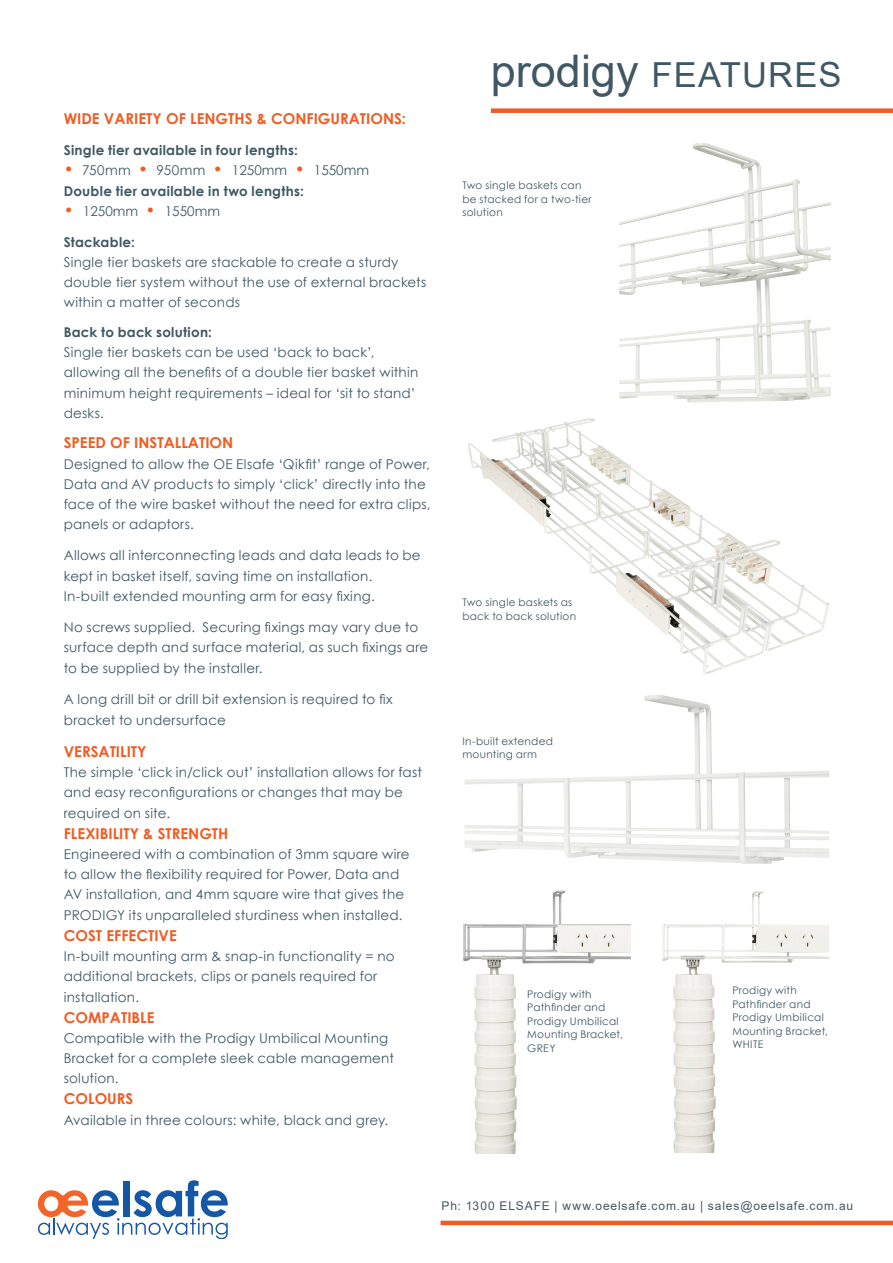
<style>
.page{position:relative;width:893px;height:1263px;background:#fff}
.page>*{position:absolute;margin:0;border:0;box-sizing:border-box;transform-origin:0 0}
.DATE_SHEET_PRODUCT_HEADER{font:34.5px "Arial";letter-spacing:.035em;color:#3f5864}
.DATASHEET_COPY_ORANGE_SUBHEADER{font:700 15px "Century Gothic";color:#f25b21}
.DATASHEET_COPY_ORANGE_SUBHEADER-2{font:13.5px/20.2px "Century Gothic";letter-spacing:.015em;color:#3f5864}
.DATA_SHEET_BODY{font:13.5px/20.2px "Century Gothic";letter-spacing:.015em;color:#3f5864}
.DATA_SHEET_BODY-2{font:700 13.5px "Century Gothic";letter-spacing:.02em;color:#3f5864}
.DATA_SHEET_BODY-3{font:13.5px "Century Gothic";color:#3d5965}
.DATA_SHEET_CTA{font:12px "Arial";letter-spacing:.075em;color:#3f5864}
.DATA_SHEET_BODY-4{font:10.5px/13.5px "Century Gothic";letter-spacing:.025em;color:#3f5864}
.s1{font-size:16.5px;color:#f25b21}
.s2{color:#3f5864}
.s3{font-size:45px}
</style>
<div class="page">
<div style="left:491px;top:108px;width:402px;height:5px;background:#f25b21"></div>
<img style="left:464px;top:695px;width:365px;height:169px">
<img style="left:662px;top:891px;width:94px;height:262px">
<img style="left:468px;top:419px;width:362px;height:256px">
<img style="left:619px;top:143px;width:212px;height:260px">
<svg style="left:38px;top:1180px;width:190px;height:59px"></svg>
<hr style="left:441px;top:1221px;width:452px;height:4px;background:#f25b21">
<img style="left:463px;top:890px;width:168px;height:263px">
<p class="DATASHEET_COPY_ORANGE_SUBHEADER" style="left:64px;top:107px;width:344px">WIDE VARIETY OF LENGTHS &amp; CONFIGURATIONS:</p>
<p class="DATA_SHEET_BODY-2" style="left:64px;top:140px;width:236px">Single tier available in four lengths:</p>
<p class="DATA_SHEET_BODY-3" style="left:64px;top:161px;width:307px"><span class="s1">•</span> <span class="s2">750mm</span> <span class="s1">•</span> <span class="s2">950mm</span> <span class="s1">•</span> 1250mm <span class="s1">•</span> 1550mm</p>
<p class="DATA_SHEET_BODY-2" style="left:64px;top:181px;width:242px">Double tier available in two lengths:</p>
<p class="DATA_SHEET_BODY-3" style="left:64px;top:201px;width:158px"><span class="s1">•</span> 1250mm <span class="s1">•</span> 1550mm</p>
<p class="DATA_SHEET_BODY-2" style="left:64px;top:231px;width:73px">Stackable:</p>
<p class="DATA_SHEET_BODY" style="left:64px;top:252px;width:364px">Single tier baskets are stackable to create a sturdy double tier system without the use of external brackets within a matter of seconds</p>
<p class="DATA_SHEET_BODY-2" style="left:64px;top:322px;width:150px">Back to back solution:</p>
<p class="DATA_SHEET_BODY" style="left:64px;top:342px;width:356px">Single tier baskets can be used ‘back to back’, allowing all the benefits of a double tier basket within minimum height requirements – ideal for ‘sit to stand’ desks.</p>
<p class="DATASHEET_COPY_ORANGE_SUBHEADER" style="left:64px;top:431px;width:171px">SPEED OF INSTALLATION</p>
<p class="DATASHEET_COPY_ORANGE_SUBHEADER-2" style="left:64px;top:453px;width:368px">Designed to allow the OE Elsafe ‘Qikfit’ range of Power, Data and AV products to simply ‘click’ directly into the face of the wire basket without the need for extra clips, panels or adaptors.</p>
<p class="DATASHEET_COPY_ORANGE_SUBHEADER-2" style="left:64px;top:545px;width:358px">Allows all interconnecting leads and data leads to be kept in basket itself, saving time on installation.</p>
<p class="DATASHEET_COPY_ORANGE_SUBHEADER-2" style="left:64px;top:586px;width:312px">In-built extended mounting arm for easy fixing.</p>
<p class="DATASHEET_COPY_ORANGE_SUBHEADER-2" style="left:64px;top:617px;width:366px">No screws supplied. Securing fixings may vary due to surface depth and surface material, as such fixings are to be supplied by the installer.</p>
<p class="DATASHEET_COPY_ORANGE_SUBHEADER-2" style="left:64px;top:688px;width:330px;line-height:21.6px">A long drill bit or drill bit extension is required to fix bracket to undersurface</p>
<p class="DATASHEET_COPY_ORANGE_SUBHEADER" style="left:64px;top:740px;width:84px">VERSATILITY</p>
<p class="DATASHEET_COPY_ORANGE_SUBHEADER-2" style="left:64px;top:762px;width:360px">The simple ‘click in/click out’ installation allows for fast and easy reconfigurations or changes that may be required on site.</p>
<p class="DATASHEET_COPY_ORANGE_SUBHEADER" style="left:64px;top:822px;width:166px">FLEXIBILITY &amp; STRENGTH</p>
<p class="DATASHEET_COPY_ORANGE_SUBHEADER-2" style="left:64px;top:844px;width:347px">Engineered with a combination of 3mm square wire to allow the flexibility required for Power, Data and AV installation, and 4mm square wire that gives the PRODIGY its unparalleled sturdiness when installed.</p>
<p class="DATASHEET_COPY_ORANGE_SUBHEADER" style="left:64px;top:924px;width:115px">COST EFFECTIVE</p>
<p class="DATASHEET_COPY_ORANGE_SUBHEADER-2" style="left:64px;top:946px;width:332px">In-built mounting arm &amp; snap-in functionality = no additional brackets, clips or panels required for installation.</p>
<p class="DATASHEET_COPY_ORANGE_SUBHEADER" style="left:64px;top:1006px;width:92px">COMPATIBLE</p>
<p class="DATASHEET_COPY_ORANGE_SUBHEADER-2" style="left:64px;top:1027px;width:332px">Compatible with the Prodigy Umbilical Mounting<br>Bracket for a complete sleek cable management solution.</p>
<p class="DATASHEET_COPY_ORANGE_SUBHEADER" style="left:64px;top:1087px;width:71px">COLOURS</p>
<p class="DATASHEET_COPY_ORANGE_SUBHEADER-2" style="left:64px;top:1109px;width:326px">Available in three colours: white, black and grey.</p>
<p class="DATE_SHEET_PRODUCT_HEADER" style="left:491px;top:51px;width:352px"><span class="s3">prodigy</span> FEATURES</p>
<p class="DATA_SHEET_BODY-4" style="left:462px;top:179px;width:131px">Two single baskets can be stacked for a two-tier solution</p>
<p class="DATA_SHEET_BODY-4" style="left:462px;top:595px;width:115px">Two single baskets as back to back solution</p>
<p class="DATA_SHEET_BODY-4" style="left:462px;top:734px;width:92px">In-built extended mounting arm</p>
<p class="DATA_SHEET_BODY-4" style="left:527px;top:987px;width:97px">Prodigy with<br>Pathfinder and<br>Prodigy Umbilical<br>Mounting Bracket,<br>GREY</p>
<p class="DATA_SHEET_BODY-4" style="left:732px;top:984px;width:97px">Prodigy with<br>Pathfinder and<br>Prodigy Umbilical<br>Mounting Bracket,<br>WHITE</p>
<p class="DATA_SHEET_CTA" style="left:442px;top:1198px;width:413px">Ph: 1300 ELSAFE | www.oeelsafe.com.au | sales@oeelsafe.com.au</p>
</div>
